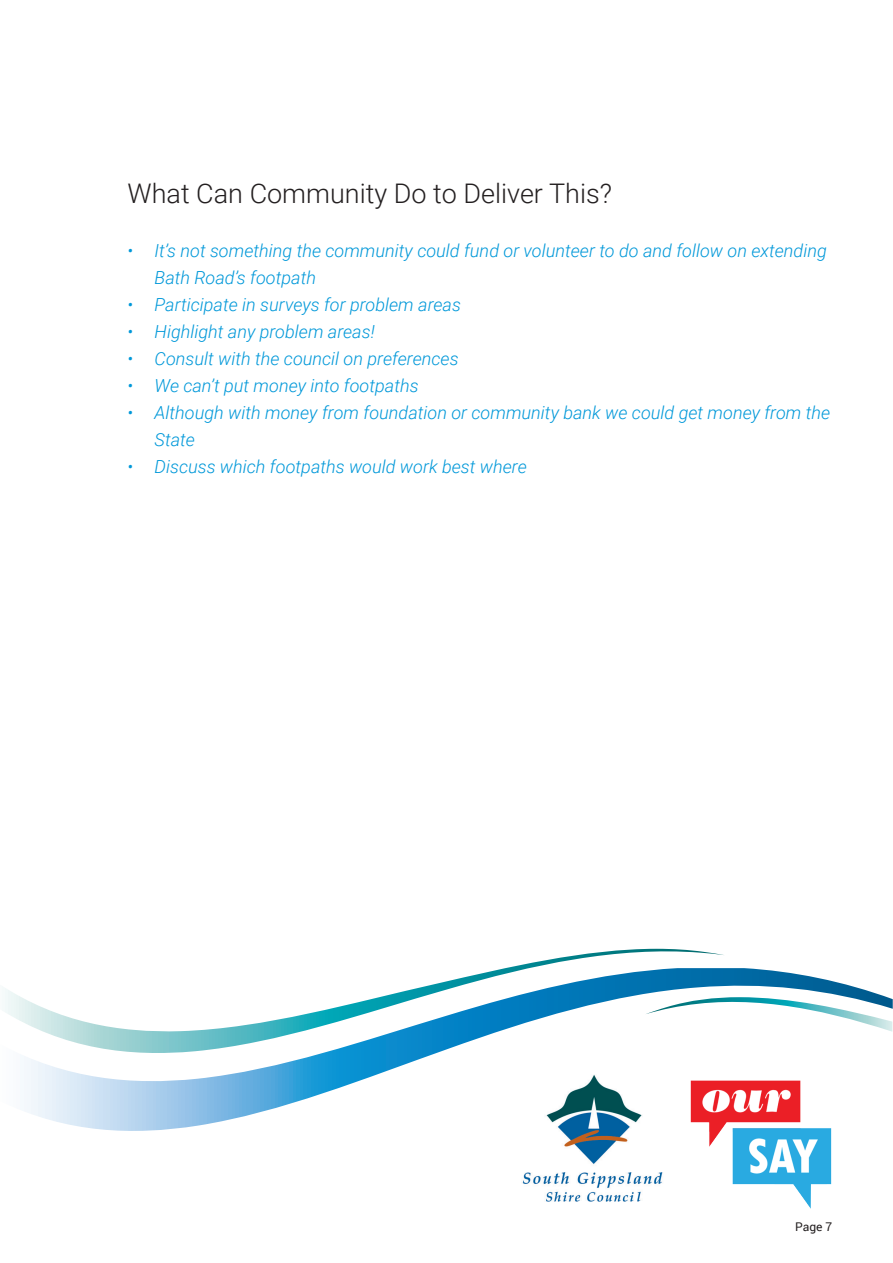
<style>
.page{position:relative;width:893px;height:1263px;background:#fff}
.page>*{position:absolute;margin:0;border:0;box-sizing:border-box;transform-origin:0 0}
.t1{font:300 27px "Roboto";color:#231f20}
.t2{font:italic 300 18px/27px "Roboto";color:#0098d9}
.t3{font:12px "Roboto";color:#231f20}
</style>
<div class="page">
<svg style="left:24px;top:968px;width:869px;height:163px"></svg>
<svg style="left:5px;top:948px;width:719px;height:109px"></svg>
<svg style="left:645px;top:993px;width:247px;height:38px"></svg>
<img style="left:522px;top:1074px;width:142px;height:128px">
<img style="left:671px;top:1080px;width:179px;height:129px">
<h1 class="t1" style="left:128px;top:174px;width:486px">What Can Community Do to Deliver This?</h1>
<p class="t2" style="left:155px;top:236px;width:674px;text-indent:-27px">• It’s not something the community could fund or volunteer to do and follow on extending<br>Bath Road’s footpath</p>
<p class="t2" style="left:128px;top:290px;width:335px">• Participate in surveys for problem areas</p>
<p class="t2" style="left:128px;top:317px;width:249px">• Highlight any problem areas!</p>
<p class="t2" style="left:128px;top:344px;width:333px">• Consult with the council on preferences</p>
<p class="t2" style="left:128px;top:371px;width:293px">• We can’t put money into footpaths</p>
<p class="t2" style="left:155px;top:398px;width:677px;text-indent:-27px">• Although with money from foundation or community bank we could get money from the<br>State</p>
<p class="t2" style="left:128px;top:452px;width:401px">• Discuss which footpaths would work best where</p>
<p class="t3" style="left:795px;top:1218px;width:39px">Page 7</p>
</div>
